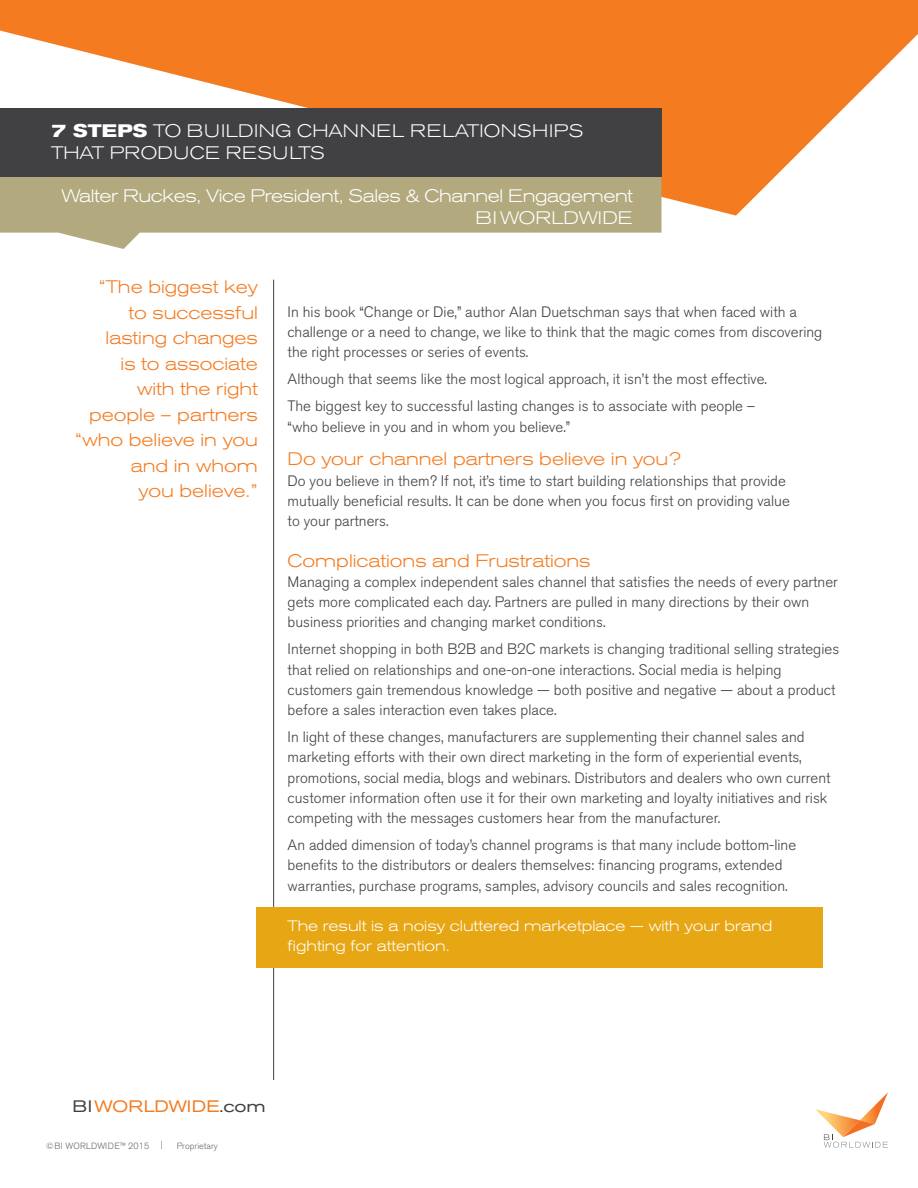
<style>
.page{position:relative;width:918px;height:1188px;background:#fff}
.page>*{position:absolute;margin:0;border:0;box-sizing:border-box;transform-origin:0 0}
.t1{font:300 expanded 18px/25.5px "Akzidenz Grotesk BE";color:#f47b20;text-align:right}
.t2{font:300 expanded 18px/22.5px "Akzidenz Grotesk BE";letter-spacing:-.015em;color:#fff;text-align:right}
.t3{font:300 expanded 18px/22.5px "Akzidenz Grotesk BE";letter-spacing:.02em;color:#fff}
.t4{font:expanded 16.5px "Akzidenz Grotesk BE";letter-spacing:.01em;color:#f47b20}
.t5{font:300 15px/20.2px "Akzidenz Grotesk BE";color:#414042}
.t6{font:300 expanded 15px/20.2px "Akzidenz Grotesk BE";color:#fff}
.t7{font:300 9px "Akzidenz Grotesk BE";color:#696a6d}
.s1{font-weight:700}
.s2{color:#414042}
</style>
<div class="page">
<svg style="left:0;top:0;width:918px;height:216px;fill:#f47b20"></svg>
<hr style="left:273px;top:280px;width:1px;height:800px;background:#414042">
<svg style="left:0;top:176px;width:662px;height:73px;fill:#b2a97e"></svg>
<div style="left:0;top:108px;width:662px;height:68px;background:#414042"></div>
<div style="left:256px;top:907px;width:567px;height:61px;background:#e7a614"></div>
<svg style="left:815px;top:1092px;width:73px;height:56px"></svg>
<p class="t3" style="left:51px;top:120px;width:534px"><span class="s1">7 STEPS</span> TO BUILDING CHANNEL RELATIONSHIPS<br>THAT PRODUCE RESULTS</p>
<p class="t2" style="left:62px;top:185px;width:573px">Walter Ruckes, Vice President, Sales &amp; Channel Engagement<br>BI WORLDWIDE</p>
<p class="t1" style="left:75px;top:274px;width:185px">“The biggest key<br>to successful lasting changes<br>is to associate<br>with the right people – partners “who believe in you and in whom<br>you believe.”</p>
<p class="t5" style="left:288px;top:302px;width:536px">In his book “Change or Die,” author Alan Duetschman says that when faced with a challenge or a need to change, we like to think that the magic comes from discovering the right processes or series of events.</p>
<p class="t5" style="left:288px;top:366px;width:481px;line-height:27px">Although that seems like the most logical approach, it isn’t the most effective.<br>The biggest key to successful lasting changes is to associate with people –</p>
<p class="t5" style="left:288px;top:417px;width:284px">“who believe in you and in whom you believe.”</p>
<p class="t1" style="left:288px;top:446px;width:395px">Do your channel partners believe in you?</p>
<p class="t5" style="left:288px;top:471px;width:504px">Do you believe in them? If not, it’s time to start building relationships that provide mutually beneficial results. It can be done when you focus first on providing value to your partners.</p>
<p class="t1" style="left:288px;top:548px;width:304px">Complications and Frustrations</p>
<p class="t5" style="left:288px;top:572px;width:552px">Managing a complex independent sales channel that satisfies the needs of every partner gets more complicated each day. Partners are pulled in many directions by their own business priorities and changing market conditions.</p>
<p class="t5" style="left:288px;top:639px;width:553px">Internet shopping in both B2B and B2C markets is changing traditional selling strategies that relied on relationships and one-on-one interactions. Social media is helping customers gain tremendous knowledge — both positive and negative — about a product before a sales interaction even takes place.</p>
<p class="t5" style="left:288px;top:727px;width:544px">In light of these changes, manufacturers are supplementing their channel sales and marketing efforts with their own direct marketing in the form of experiential events, promotions, social media, blogs and webinars. Distributors and dealers who own current customer information often use it for their own marketing and loyalty initiatives and risk competing with the messages customers hear from the manufacturer.</p>
<p class="t5" style="left:288px;top:835px;width:510px">An added dimension of today’s channel programs is that many include bottom-line benefits to the distributors or dealers themselves: financing programs, extended warranties, purchase programs, samples, advisory councils and sales recognition.</p>
<p class="t6" style="left:288px;top:916px;width:486px">The result is a noisy cluttered marketplace — with your brand fighting for attention.</p>
<p class="t4" style="left:73px;top:1096px;width:195px"><span class="s2">BI</span>WORLDWIDE<span class="s2">.com</span></p>
<p class="t7" style="left:46px;top:1141px;width:105px">©BI WORLDWIDE™ 2015</p>
<p class="t7" style="left:161px;top:1140px;width:4px">|</p>
<p class="t7" style="left:177px;top:1141px;width:42px">Proprietary</p>
</div>
